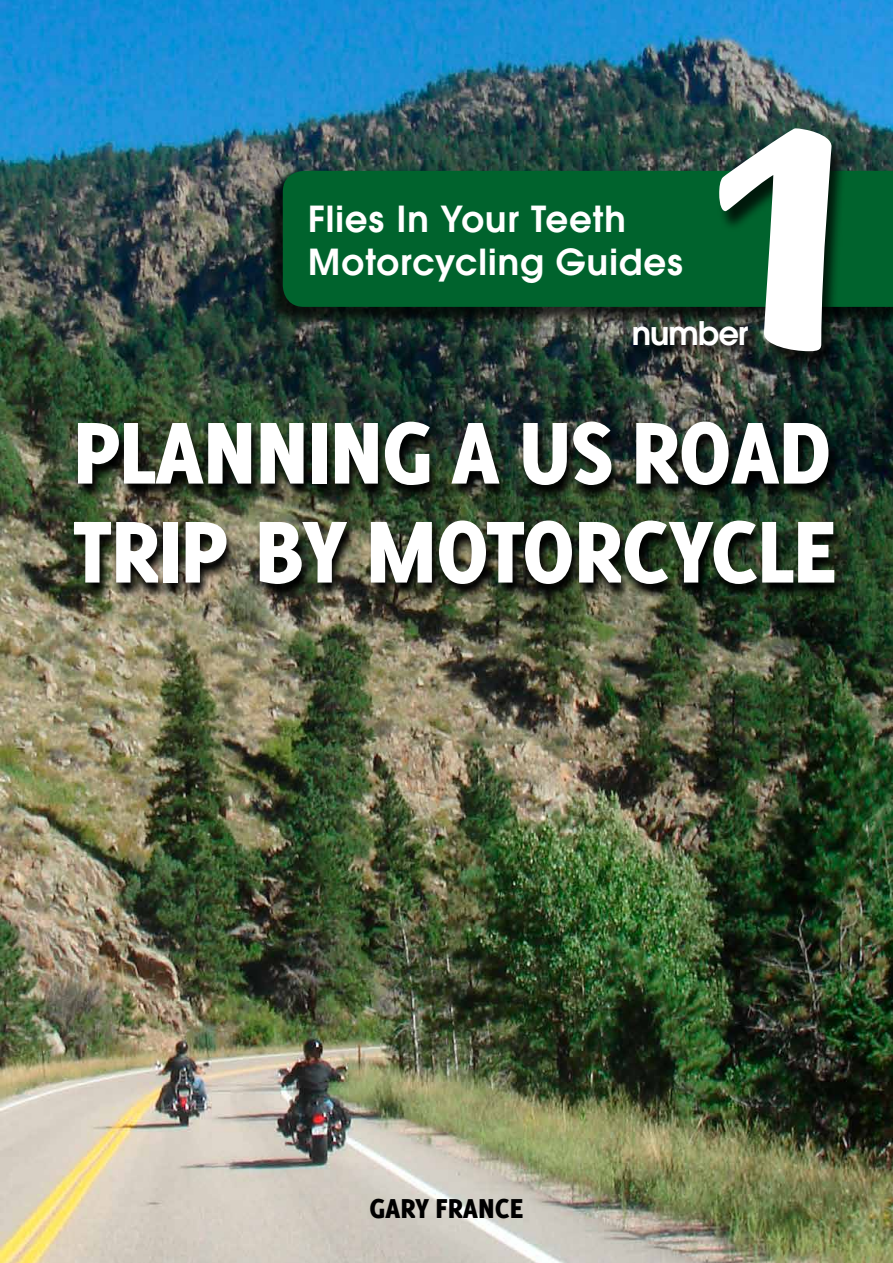
<style>
.page{position:relative;width:893px;height:1263px;background:#fff}
.page>*{position:absolute;margin:0;border:0;box-sizing:border-box;transform-origin:0 0}
.t1{font:700 335.1px "Briem Script Std";color:#fff;scale:1.08 1}
.t2{font:800 96.15px/99px "Delicious";letter-spacing:-.01em;color:#fff}
.t3{font:600 35.7px/42.8px "Avant Garde";letter-spacing:.025em;color:#fff}
.t4{font:600 32.25px "Avant Garde";letter-spacing:-.035em;color:#fff}
.t5{font:800 30px "Delicious";color:#000}
</style>
<div class="page">
<img style="left:0;top:0;width:893px;height:1263px">
<img style="left:70px;top:422px;width:776px;height:179px">
<div style="left:264px;top:173px;width:629px;height:153px;background:#000;opacity:.75"></div>
<div style="left:283px;top:171px;width:610px;height:136px;background:#00632d"></div>
<div style="left:718px;top:133px;width:130px;height:240px;background:#000;opacity:.75"></div>
<svg style="left:632px;top:320px;width:130px;height:39px;background:#2f3731"></svg>
<h1 class="t1" style="left:685px;top:48px;width:187px">1</h1>
<p class="t3" style="left:308px;top:197px;width:376px">Flies In Your Teeth<br>Motorcycling Guides</p>
<p class="t4" style="left:632px;top:312px;width:118px">number</p>
<h2 class="t2" style="left:73px;top:401px;width:765px">PLANNING A US ROAD<br>TRIP BY MOTORCYCLE</h2>
<p class="t5" style="left:369px;top:1191px;width:155px">GARY FRANCE</p>
</div>
